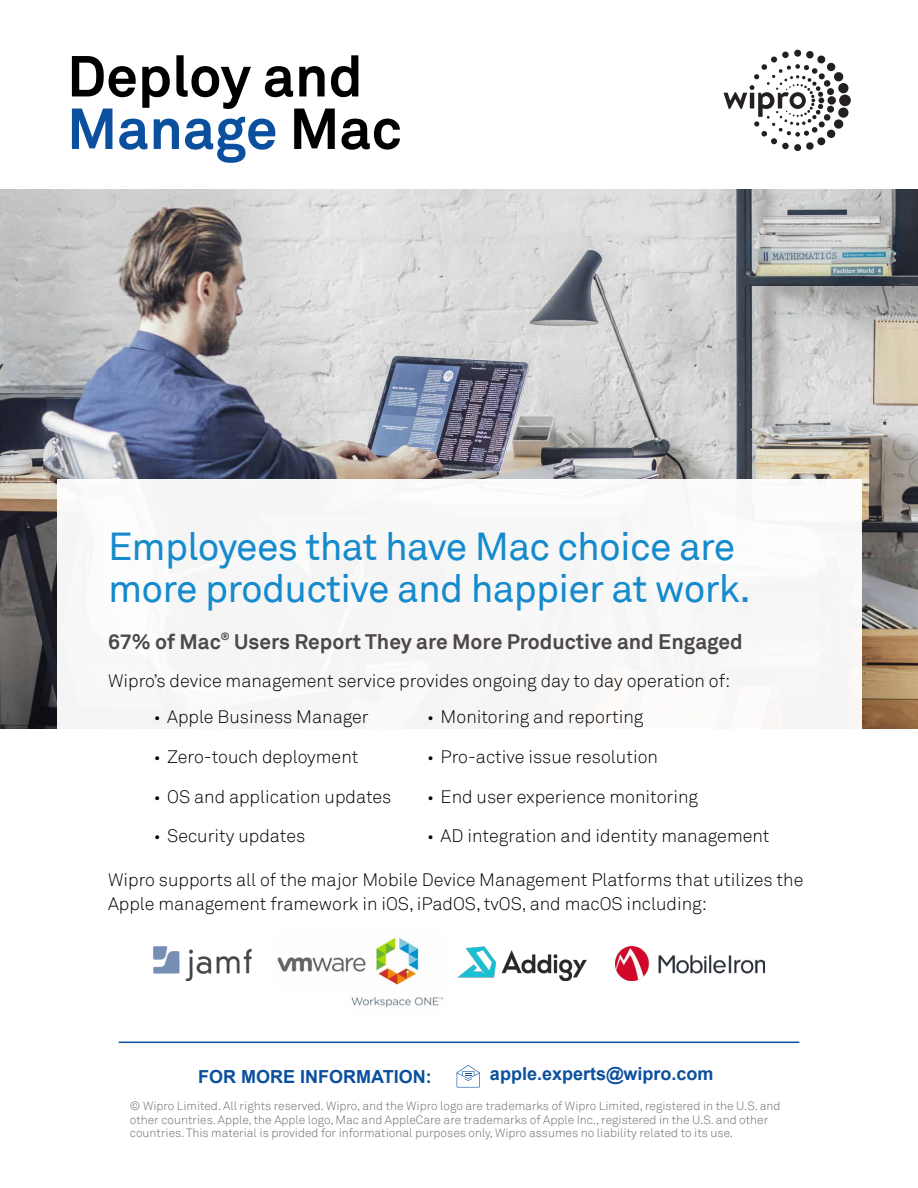
<style>
.page{position:relative;width:918px;height:1188px;background:#fff}
.page>*{position:absolute;margin:0;border:0;box-sizing:border-box;transform-origin:0 0}
.t1{font:700 57px/52.5px "Wipro Akkurat TT";color:#000}
.t2{font:39px/42px "Wipro Akkurat TT";letter-spacing:-.02em;color:#158acc}
.t3{font:700 21px "Wipro Akkurat TT";color:#4d4848}
.t4{font:300 18px/24px "Wipro Akkurat TT";color:#000}
.t5{font:300 18px "Wipro Akkurat TT";color:#000101}
.t6{font:700 18px "Arial";color:#0b509e}
.t7{font:300 12px/13.5px "Wipro Akkurat TT";color:#6d6e71}
.s1{color:#0b509e}
.s2{font-size:16.5px}
</style>
<div class="page">
<img style="left:0;top:189px;width:918px;height:540px">
<svg style="left:724px;top:50px;width:127px;height:101px"></svg>
<div style="left:57px;top:480px;width:804px;height:577px;background:#fff"></div>
<svg style="left:457px;top:1065px;width:23px;height:23px"></svg>
<hr style="left:119px;top:1042px;width:680px;height:1px;background:#0b509e">
<img style="left:351px;top:937px;width:93px;height:71px">
<img style="left:277px;top:937px;width:92px;height:51px">
<img style="left:154px;top:947px;width:98px;height:33px">
<img style="left:458px;top:947px;width:128px;height:33px">
<img style="left:615px;top:947px;width:149px;height:34px">
<h1 class="t1" style="left:67px;top:50px;width:336px">Deploy and<br><span class="s1">Manage</span> Mac</h1>
<h2 class="t2" style="left:108px;top:525px;width:645px">Employees that have Mac choice are more productive and happier at work.</h2>
<h3 class="t3" style="left:108px;top:629px;width:636px">67% of Mac<sup>®</sup> Users Report They are More Productive and Engaged</h3>
<h3 class="t4" style="left:108px;top:669px;width:624px">Wipro’s device management service provides ongoing day to day operation of:</h3>
<h3 class="t5" style="left:154px;top:706px;width:217px"><span class="s2">•</span> Apple Business Manager</h3>
<h3 class="t5" style="left:154px;top:746px;width:206px"><span class="s2">•</span> Zero-touch deployment</h3>
<h3 class="t5" style="left:154px;top:786px;width:239px"><span class="s2">•</span> OS and application updates</h3>
<h3 class="t5" style="left:154px;top:825px;width:153px"><span class="s2">•</span> Security updates</h3>
<h3 class="t5" style="left:427px;top:706px;width:218px"><span class="s2">•</span> Monitoring and reporting</h3>
<h3 class="t5" style="left:427px;top:746px;width:233px"><span class="s2">•</span> Pro-active issue resolution</h3>
<h3 class="t5" style="left:427px;top:786px;width:273px"><span class="s2">•</span> End user experience monitoring</h3>
<h3 class="t5" style="left:427px;top:825px;width:344px"><span class="s2">•</span> AD integration and identity management</h3>
<h3 class="t4" style="left:108px;top:868px;width:697px">Wipro supports all of the major Mobile Device Management Platforms that utilizes the<br>Apple management framework in iOS, iPadOS, tvOS, and macOS including:</h3>
<h3 class="t6" style="left:198px;top:1065px;width:235px">FOR MORE INFORMATION:</h3>
<h3 class="t6" style="left:490px;top:1062px;width:225px">apple.experts@wipro.com</h3>
<p class="t7" style="left:130px;top:1099px;width:652px">© Wipro Limited. All rights reserved. Wipro, and the Wipro logo are trademarks of Wipro Limited, registered in the U.S. and other countries. Apple, the Apple logo, Mac and AppleCare are trademarks of Apple Inc., registered in the U.S. and other countries. This material is provided for informational purposes only, Wipro assumes no liability related to its use.</p>
</div>
